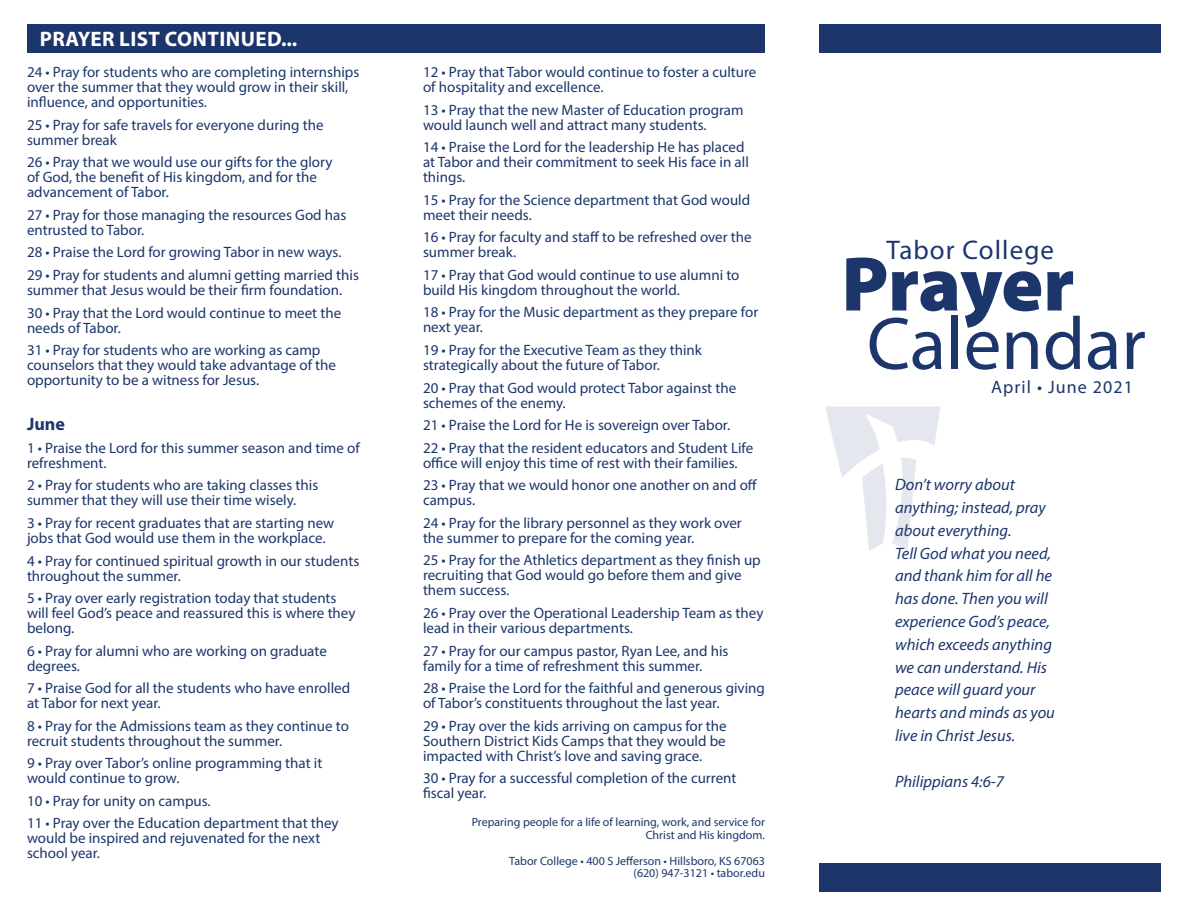
<style>
.page{position:relative;width:1188px;height:918px;background:#fff}
.page>*{position:absolute;margin:0;border:0;box-sizing:border-box;transform-origin:0 0}
.t1{font:900 78px "Myriad Pro";letter-spacing:-.015em;color:#1c366c}
.t2{font:75px "Myriad Pro";color:#1c366c}
.t3{font:27px "Myriad Pro";letter-spacing:.04em;color:#1c366c}
.t4{font:700 21px "Myriad Pro";letter-spacing:.02em;color:#fff}
.t5{font:18px "Myriad Pro";letter-spacing:.06em;color:#1c366c}
.t6{font:700 18px "Myriad Pro";color:#1c366c}
.t7{font:italic 16.5px/22.8px "Myriad Pro";color:#1c366c}
.t8{font:15px/15px "Myriad Pro";color:#1c366c}
.t9{font:12px/12.8px "Myriad Pro";color:#1c366c;text-align:right}
</style>
<div class="page">
<svg style="left:825px;top:406px;width:115px;height:145px"></svg>
<div style="left:27px;top:24px;width:738px;height:29px;background:#1c366c"></div>
<div style="left:819px;top:863px;width:342px;height:29px;background:#1c366c"></div>
<div style="left:819px;top:24px;width:342px;height:29px;background:#1c366c"></div>
<h3 class="t4" style="left:40px;top:26px;width:259px">PRAYER LIST CONTINUED...</h3>
<p class="t8" style="left:27px;top:64px;width:334px">24 • Pray for students who are completing internships over the summer that they would grow in their skill, influence, and opportunities.</p>
<p class="t8" style="left:27px;top:117px;width:298px">25 • Pray for safe travels for everyone during the summer break</p>
<p class="t8" style="left:27px;top:155px;width:307px">26 • Pray that we would use our gifts for the glory of God, the benefit of His kingdom, and for the advancement of Tabor.</p>
<p class="t8" style="left:27px;top:207px;width:321px">27 • Pray for those managing the resources God has entrusted to Tabor.</p>
<p class="t8" style="left:27px;top:241px;width:333px;line-height:22.5px">28 • Praise the Lord for growing Tabor in new ways.<br>29 • Pray for students and alumni getting married this</p>
<p class="t8" style="left:27px;top:279px;width:317px;line-height:22.5px">summer that Jesus would be their firm foundation.<br>30 • Pray that the Lord would continue to meet the</p>
<p class="t8" style="left:27px;top:316px;width:295px;line-height:22.5px">needs of Tabor.<br>31 • Pray for students who are working as camp</p>
<p class="t8" style="left:27px;top:357px;width:311px">counselors that they would take advantage of the opportunity to be a witness for Jesus.</p>
<p class="t6" style="left:27px;top:412px;width:39px">June</p>
<p class="t8" style="left:27px;top:440px;width:334px">1 • Praise the Lord for this summer season and time of refreshment.</p>
<p class="t8" style="left:27px;top:478px;width:293px">2 • Pray for students who are taking classes this summer that they will use their time wisely.</p>
<p class="t8" style="left:27px;top:515px;width:309px">3 • Pray for recent graduates that are starting new jobs that God would use them in the workplace.</p>
<p class="t8" style="left:27px;top:553px;width:334px">4 • Pray for continued spiritual growth in our students throughout the summer.</p>
<p class="t8" style="left:27px;top:590px;width:330px">5 • Pray over early registration today that students will feel God’s peace and reassured this is where they belong.</p>
<p class="t8" style="left:27px;top:643px;width:301px">6 • Pray for alumni who are working on graduate degrees.</p>
<p class="t8" style="left:27px;top:680px;width:325px">7 • Praise God for all the students who have enrolled at Tabor for next year.</p>
<p class="t8" style="left:27px;top:718px;width:323px">8 • Pray for the Admissions team as they continue to recruit students throughout the summer.</p>
<p class="t8" style="left:27px;top:756px;width:297px">9 • Pray over Tabor’s online programming that it would continue to grow.</p>
<p class="t8" style="left:27px;top:789px;width:313px;line-height:22.5px">10 • Pray for unity on campus.<br>11 • Pray over the Education department that they</p>
<p class="t8" style="left:27px;top:831px;width:295px">would be inspired and rejuvenated for the next school year.</p>
<p class="t8" style="left:423px;top:64px;width:335px">12 • Pray that Tabor would continue to foster a culture of hospitality and excellence.</p>
<p class="t8" style="left:423px;top:102px;width:322px">13 • Pray that the new Master of Education program would launch well and attract many students.</p>
<p class="t8" style="left:423px;top:139px;width:327px">14 • Praise the Lord for the leadership He has placed at Tabor and their commitment to seek His face in all things.</p>
<p class="t8" style="left:423px;top:192px;width:329px">15 • Pray for the Science department that God would meet their needs.</p>
<p class="t8" style="left:423px;top:230px;width:330px">16 • Pray for faculty and staff to be refreshed over the summer break.</p>
<p class="t8" style="left:423px;top:267px;width:318px">17 • Pray that God would continue to use alumni to build His kingdom throughout the world.</p>
<p class="t8" style="left:423px;top:305px;width:337px">18 • Pray for the Music department as they prepare for next year.</p>
<p class="t8" style="left:423px;top:342px;width:280px">19 • Pray for the Executive Team as they think strategically about the future of Tabor.</p>
<p class="t8" style="left:423px;top:380px;width:315px">20 • Pray that God would protect Tabor against the schemes of the enemy.</p>
<p class="t8" style="left:423px;top:414px;width:332px;line-height:22.5px">21 • Praise the Lord for He is sovereign over Tabor.<br>22 • Pray that the resident educators and Student Life</p>
<p class="t8" style="left:423px;top:451px;width:336px;line-height:22.5px">office will enjoy this time of rest with their families.<br>23 • Pray that we would honor one another on and off</p>
<p class="t8" style="left:423px;top:489px;width:320px;line-height:22.5px">campus.<br>24 • Pray for the library personnel as they work over</p>
<p class="t8" style="left:423px;top:526px;width:339px;line-height:22.5px">the summer to prepare for the coming year.<br>25 • Pray for the Athletics department as they finish up</p>
<p class="t8" style="left:423px;top:568px;width:320px">recruiting that God would go before them and give them success.</p>
<p class="t8" style="left:423px;top:605px;width:342px">26 • Pray over the Operational Leadership Team as they lead in their various departments.</p>
<p class="t8" style="left:423px;top:643px;width:307px">27 • Pray for our campus pastor, Ryan Lee, and his family for a time of refreshment this summer.</p>
<p class="t8" style="left:423px;top:680px;width:343px">28 • Praise the Lord for the faithful and generous giving of Tabor’s constituents throughout the last year.</p>
<p class="t8" style="left:423px;top:718px;width:305px;text-align:justify">29 • Pray over the kids arriving on campus for the Southern District Kids Camps that they would be impacted with Christ’s love and saving grace.</p>
<p class="t8" style="left:423px;top:770px;width:315px">30 • Pray for a successful completion of the current fiscal year.</p>
<p class="t9" style="left:472px;top:816px;width:295px">Preparing people for a life of learning, work, and service for<br>Christ and His kingdom.</p>
<p class="t9" style="left:509px;top:854px;width:257px">Tabor College • 400 S Jefferson • Hillsboro, KS 67063 (620) 947-3121 • tabor.edu</p>
<h3 class="t3" style="left:887px;top:233px;width:169px">Tabor College</h3>
<h1 class="t1" style="left:842px;top:232px;width:235px">Prayer</h1>
<h2 class="t2" style="left:867px;top:298px;width:280px">Calendar</h2>
<p class="t5" style="left:991px;top:376px;width:143px">April • June 2021</p>
<p class="t7" style="left:895px;top:473px;width:161px">Don’t worry about anything; instead, pray about everything.<br>Tell God what you need, and thank him for all he has done. Then you will experience God’s peace, which exceeds anything we can understand. His peace will guard your hearts and minds as you live in Christ Jesus.</p>
<p class="t7" style="left:895px;top:769px;width:111px">Philippians 4:6-7</p>
</div>
